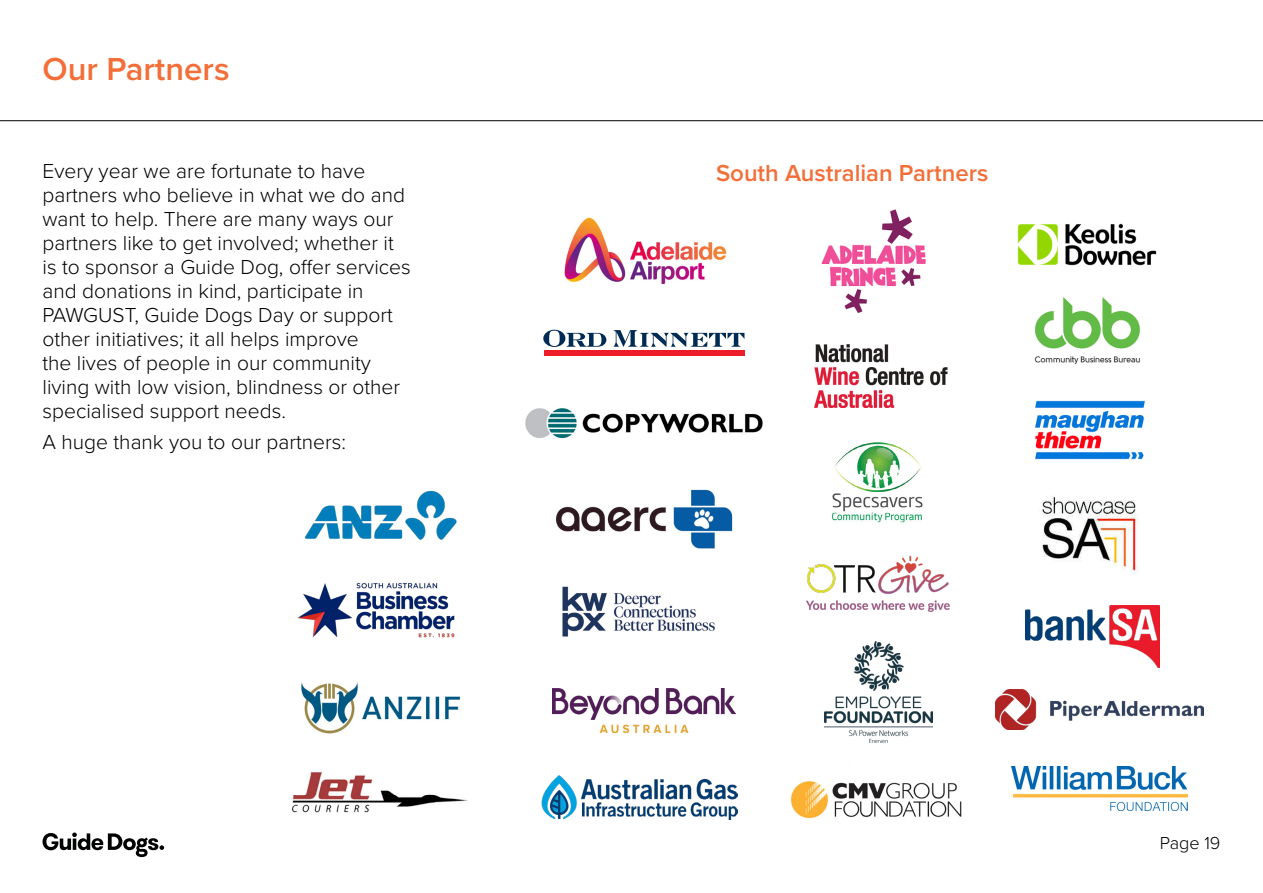
<style>
.page{position:relative;width:1263px;height:893px;background:#fff}
.page>*{position:absolute;margin:0;border:0;box-sizing:border-box;transform-origin:0 0}
.t1{font:600 33px "Proxima Nova";color:#f36e38}
.t2{font:600 24px "Proxima Nova";color:#f36e38}
.t3{font:300 21px/24px "Proxima Nova";color:#000}
.t4{font:300 18px "Proxima Nova";color:#000}
</style>
<div class="page">
<svg style="left:43px;top:832px;width:121px;height:25px"></svg>
<hr style="left:0;top:120px;width:1263px;height:1px;background:#000">
<img style="left:821px;top:209px;width:105px;height:104px">
<img style="left:1025px;top:606px;width:135px;height:61px">
<img style="left:298px;top:583px;width:157px;height:55px">
<img style="left:1034px;top:297px;width:107px;height:68px">
<img style="left:291px;top:772px;width:177px;height:41px">
<img style="left:1017px;top:223px;width:140px;height:43px">
<img style="left:1036px;top:400px;width:109px;height:60px">
<img style="left:815px;top:344px;width:133px;height:63px">
<img style="left:1042px;top:496px;width:98px;height:79px">
<img style="left:556px;top:489px;width:177px;height:60px">
<img style="left:553px;top:689px;width:183px;height:43px">
<img style="left:525px;top:408px;width:238px;height:31px">
<img style="left:806px;top:555px;width:144px;height:57px">
<img style="left:831px;top:442px;width:92px;height:81px">
<img style="left:1012px;top:766px;width:175px;height:44px">
<img style="left:790px;top:781px;width:172px;height:38px">
<img style="left:564px;top:217px;width:163px;height:67px">
<img style="left:562px;top:586px;width:153px;height:51px">
<div style="left:544px;top:350px;width:201px;height:6px;background:#ed1c29"></div>
<svg style="left:543px;top:330px;width:63px;height:17px"></svg>
<svg style="left:613px;top:330px;width:131px;height:17px"></svg>
<img style="left:542px;top:775px;width:195px;height:44px">
<img style="left:301px;top:682px;width:158px;height:52px">
<img style="left:824px;top:642px;width:108px;height:100px">
<img style="left:305px;top:490px;width:152px;height:50px">
<img style="left:995px;top:689px;width:208px;height:41px">
<h1 class="t1" style="left:43px;top:44px;width:189px">Our Partners</h1>
<p class="t3" style="left:43px;top:158px;width:370px">Every year we are fortunate to have partners who believe in what we do and want to help. There are many ways our partners like to get involved; whether it is to sponsor a Guide Dog, offer services and donations in kind, participate in PAWGUST, Guide Dogs Day or support other initiatives; it all helps improve<br>the lives of people in our community living with low vision, blindness or other specialised support needs.</p>
<p class="t3" style="left:43px;top:428px;width:305px">A huge thank you to our partners:</p>
<p class="t2" style="left:716px;top:155px;width:274px">South Australian Partners</p>
<p class="t4" style="left:1160px;top:829px;width:62px">Page 19</p>
</div>
